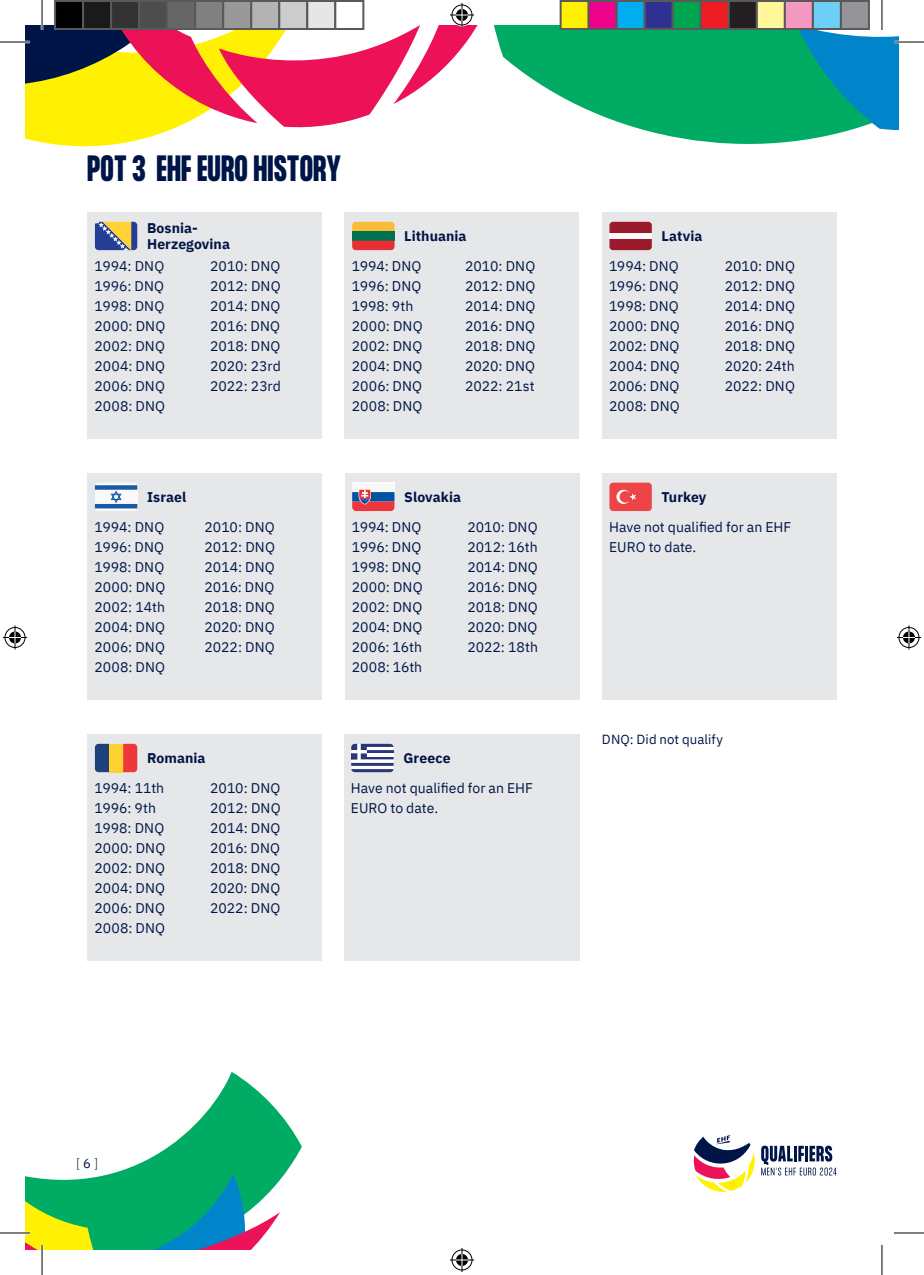
<style>
.page{position:relative;width:924px;height:1275px;background:#fff}
.page>*{position:absolute;margin:0;border:0;box-sizing:border-box;transform-origin:0 0}
.t1{font:700 32px "Formula Condensed";letter-spacing:.025em;color:#001547}
.t2{font:14px/20px "IBM Plex Sans";letter-spacing:.01em;color:#001547;text-align:justify}
.t3{font:700 14px/16px "IBM Plex Sans";letter-spacing:.005em;color:#001547}
.t4{font:13.2px "IBM Plex Sans";letter-spacing:.005em;color:#001547}
.t5{font:300 13px "IBM Plex Sans";color:#001547}
.s1{font-weight:400}
</style>
<div class="page">
<svg style="left:693px;top:1135px;width:61px;height:56px"></svg>
<svg style="left:761px;top:1145px;width:75px;height:30px"></svg>
<svg style="left:506px;top:25px;width:304px;height:119px;fill:#00ac64"></svg>
<svg style="left:179px;top:1071px;width:123px;height:109px"></svg>
<svg style="left:25px;top:1139px;width:255px;height:111px"></svg>
<svg style="left:796px;top:25px;width:102px;height:114px;background:#1c9fac"></svg>
<div style="left:601px;top:212px;width:235px;height:227px;background:#e6e7e9"></div>
<svg style="left:609px;top:222px;width:42px;height:11px"></svg>
<svg style="left:609px;top:239px;width:42px;height:11px"></svg>
<div style="left:609px;top:233px;width:42px;height:6px;background:#f9f9f9"></div>
<div style="left:344px;top:212px;width:235px;height:227px;background:#e6e7e9"></div>
<svg style="left:352px;top:222px;width:42px;height:9px"></svg>
<div style="left:352px;top:231px;width:42px;height:10px;background:#007251"></div>
<svg style="left:352px;top:241px;width:42px;height:9px"></svg>
<div style="left:87px;top:734px;width:235px;height:227px;background:#e6e7e9"></div>
<svg style="left:95px;top:744px;width:14px;height:28px"></svg>
<div style="left:109px;top:744px;width:14px;height:28px;background:#ffd230"></div>
<svg style="left:123px;top:744px;width:14px;height:28px"></svg>
<div style="left:87px;top:212px;width:235px;height:227px;background:#e6e7e9"></div>
<svg style="left:95px;top:222px;width:42px;height:28px"></svg>
<div style="left:344px;top:473px;width:235px;height:227px;background:#e6e7e9"></div>
<svg style="left:352px;top:483px;width:42px;height:28px"></svg>
<div style="left:87px;top:473px;width:235px;height:227px;background:#e6e7e9"></div>
<svg style="left:95px;top:483px;width:42px;height:28px"></svg>
<div style="left:601px;top:473px;width:235px;height:227px;background:#e6e7e9"></div>
<svg style="left:609px;top:483px;width:42px;height:28px"></svg>
<div style="left:343px;top:734px;width:236px;height:227px;background:#e6e7e9"></div>
<svg style="left:351px;top:744px;width:42px;height:28px"></svg>
<hr style="left:893px;top:41px;width:30px;height:2px;background:#fff">
<hr style="left:0;top:1231px;width:30px;height:3px;background:#fff">
<hr style="left:41px;top:1245px;width:2px;height:30px;background:#fff">
<hr style="left:880px;top:0;width:2px;height:30px;background:#fff">
<hr style="left:0;top:42px;width:30px;height:1px;background:#000">
<hr style="left:893px;top:42px;width:30px;height:1px;background:#000">
<hr style="left:0;top:1232px;width:30px;height:1px;background:#000">
<hr style="left:893px;top:1232px;width:30px;height:1px;background:#000">
<hr style="left:42px;top:0;width:1px;height:30px;background:#000">
<hr style="left:42px;top:1245px;width:1px;height:30px;background:#000">
<hr style="left:881px;top:0;width:1px;height:30px;background:#000">
<hr style="left:881px;top:1245px;width:1px;height:30px;background:#000">
<svg style="left:25px;top:3px;width:481px;height:144px"></svg>
<svg style="left:450px;top:1248px;width:24px;height:24px"></svg>
<svg style="left:3px;top:625px;width:24px;height:24px"></svg>
<svg style="left:897px;top:625px;width:23px;height:24px"></svg>
<div style="left:55px;top:1px;width:28px;height:28px;background:#000"></div>
<div style="left:54px;top:0;width:30px;height:30px;border:2px solid #595959"></div>
<div style="left:83px;top:1px;width:28px;height:28px;background:#1a1a1a"></div>
<div style="left:82px;top:0;width:30px;height:30px;border:2px solid #595959"></div>
<div style="left:111px;top:1px;width:28px;height:28px;background:#333"></div>
<div style="left:110px;top:0;width:30px;height:30px;border:2px solid #595959"></div>
<div style="left:139px;top:1px;width:28px;height:28px;background:#4d4d4d"></div>
<div style="left:138px;top:0;width:30px;height:30px;border:2px solid #595959"></div>
<div style="left:167px;top:1px;width:28px;height:28px;background:#666"></div>
<div style="left:166px;top:0;width:30px;height:30px;border:2px solid #595959"></div>
<div style="left:195px;top:1px;width:28px;height:28px;background:#808080"></div>
<div style="left:194px;top:0;width:30px;height:30px;border:2px solid #595959"></div>
<div style="left:223px;top:1px;width:28px;height:28px;background:#999"></div>
<div style="left:222px;top:0;width:30px;height:30px;border:2px solid #595959"></div>
<div style="left:251px;top:1px;width:28px;height:28px;background:#b3b3b3"></div>
<div style="left:250px;top:0;width:30px;height:30px;border:2px solid #595959"></div>
<div style="left:279px;top:1px;width:28px;height:28px;background:#ccc"></div>
<div style="left:278px;top:0;width:30px;height:30px;border:2px solid #595959"></div>
<div style="left:307px;top:1px;width:28px;height:28px;background:#e6e6e6"></div>
<div style="left:306px;top:0;width:30px;height:30px;border:2px solid #595959"></div>
<div style="left:335px;top:1px;width:28px;height:28px;background:#fff"></div>
<div style="left:334px;top:0;width:30px;height:30px;border:2px solid #595959"></div>
<div style="left:560px;top:1px;width:28px;height:28px;background:#fff101"></div>
<div style="left:559px;top:0;width:30px;height:30px;border:2px solid #595959"></div>
<div style="left:588px;top:1px;width:28px;height:28px;background:#ed028c"></div>
<div style="left:587px;top:0;width:30px;height:30px;border:2px solid #595959"></div>
<div style="left:616px;top:1px;width:28px;height:28px;background:#00aeef"></div>
<div style="left:615px;top:0;width:30px;height:30px;border:2px solid #595959"></div>
<div style="left:644px;top:1px;width:28px;height:28px;background:#2e3092"></div>
<div style="left:643px;top:0;width:30px;height:30px;border:2px solid #595959"></div>
<div style="left:672px;top:1px;width:28px;height:28px;background:#00a54f"></div>
<div style="left:671px;top:0;width:30px;height:30px;border:2px solid #595959"></div>
<div style="left:700px;top:1px;width:28px;height:28px;background:#ee1d23"></div>
<div style="left:699px;top:0;width:30px;height:30px;border:2px solid #595959"></div>
<div style="left:728px;top:1px;width:28px;height:28px;background:#231f20"></div>
<div style="left:727px;top:0;width:30px;height:30px;border:2px solid #595959"></div>
<div style="left:756px;top:1px;width:28px;height:28px;background:#fff79a"></div>
<div style="left:755px;top:0;width:30px;height:30px;border:2px solid #595959"></div>
<div style="left:784px;top:1px;width:28px;height:28px;background:#f499c2"></div>
<div style="left:783px;top:0;width:30px;height:30px;border:2px solid #595959"></div>
<div style="left:812px;top:1px;width:28px;height:28px;background:#6bcff6"></div>
<div style="left:811px;top:0;width:30px;height:30px;border:2px solid #595959"></div>
<div style="left:840px;top:1px;width:28px;height:28px;background:#939598"></div>
<div style="left:839px;top:0;width:30px;height:30px;border:2px solid #595959"></div>
<h1 class="t1" style="left:87px;top:149px;width:255px">POT 3 EHF EURO HISTORY</h1>
<p class="t3" style="left:147px;top:219px;width:84px">Bosnia-<br>Herzegovina</p>
<p class="t2" style="left:94px;top:255px;width:72px">1994: DNQ 1996: DNQ 1998: DNQ 2000: DNQ 2002: DNQ 2004: DNQ 2006: DNQ 2008: DNQ</p>
<p class="t2" style="left:210px;top:255px;width:72px">2010: DNQ 2012: DNQ 2014: DNQ 2016: DNQ 2018: DNQ 2020: 23rd 2022: 23rd</p>
<p class="t3" style="left:404px;top:227px;width:64px">Lithuania</p>
<p class="t2" style="left:351px;top:255px;width:72px;text-align:left">1994: DNQ<br>1996: DNQ<br>1998: 9th<br>2000: DNQ<br>2002: DNQ<br>2004: DNQ<br>2006: DNQ<br>2008: DNQ</p>
<p class="t2" style="left:465px;top:255px;width:72px">2010: DNQ 2012: DNQ 2014: DNQ 2016: DNQ 2018: DNQ 2020: DNQ 2022: 21st</p>
<p class="t3" style="left:147px;top:487px;width:41px">Israel</p>
<p class="t2" style="left:94px;top:515px;width:72px">1994: DNQ 1996: DNQ 1998: DNQ 2000: DNQ 2002: 14th 2004: DNQ 2006: DNQ 2008: DNQ</p>
<p class="t2" style="left:204px;top:515px;width:72px">2010: DNQ 2012: DNQ 2014: DNQ 2016: DNQ 2018: DNQ 2020: DNQ 2022: DNQ</p>
<p class="t3" style="left:404px;top:487px;width:58px">Slovakia</p>
<p class="t2" style="left:351px;top:515px;width:72px">1994: DNQ 1996: DNQ 1998: DNQ 2000: DNQ 2002: DNQ 2004: DNQ 2006: 16th 2008: 16th</p>
<p class="t2" style="left:467px;top:515px;width:72px">2010: DNQ 2012: 16th 2014: DNQ 2016: DNQ 2018: DNQ 2020: DNQ 2022: 18th</p>
<p class="t3" style="left:147px;top:749px;width:60px">Romania</p>
<p class="t2" style="left:94px;top:776px;width:72px;text-align:left">1994: 11th<br>1996: 9th<br>1998: DNQ<br>2000: DNQ<br>2002: DNQ<br>2004: DNQ<br>2006: DNQ<br>2008: DNQ</p>
<p class="t2" style="left:210px;top:776px;width:72px">2010: DNQ 2012: DNQ 2014: DNQ 2016: DNQ 2018: DNQ 2020: DNQ 2022: DNQ</p>
<p class="t3" style="left:403px;top:749px;width:49px">Greece</p>
<p class="t2" style="left:351px;top:776px;width:184px">Have not qualified for an EHF<br>EURO to date.</p>
<p class="t3" style="left:661px;top:227px;width:42px">Latvia</p>
<p class="t2" style="left:608px;top:255px;width:72px">1994: DNQ 1996: DNQ 1998: DNQ 2000: DNQ 2002: DNQ 2004: DNQ 2006: DNQ 2008: DNQ</p>
<p class="t2" style="left:724px;top:255px;width:72px">2010: DNQ 2012: DNQ 2014: DNQ 2016: DNQ 2018: DNQ 2020: 24th 2022: DNQ</p>
<p class="t3" style="left:661px;top:487px;width:46px">Turkey</p>
<p class="t2" style="left:608px;top:515px;width:184px">Have not qualified for an EHF<br>EURO to date.</p>
<p class="t4" style="left:601px;top:729px;width:122px">DNQ: Did not qualify</p>
<p class="t5" style="left:76px;top:1153px;width:24px">[ <span class="s1">6</span> ]</p>
</div>
